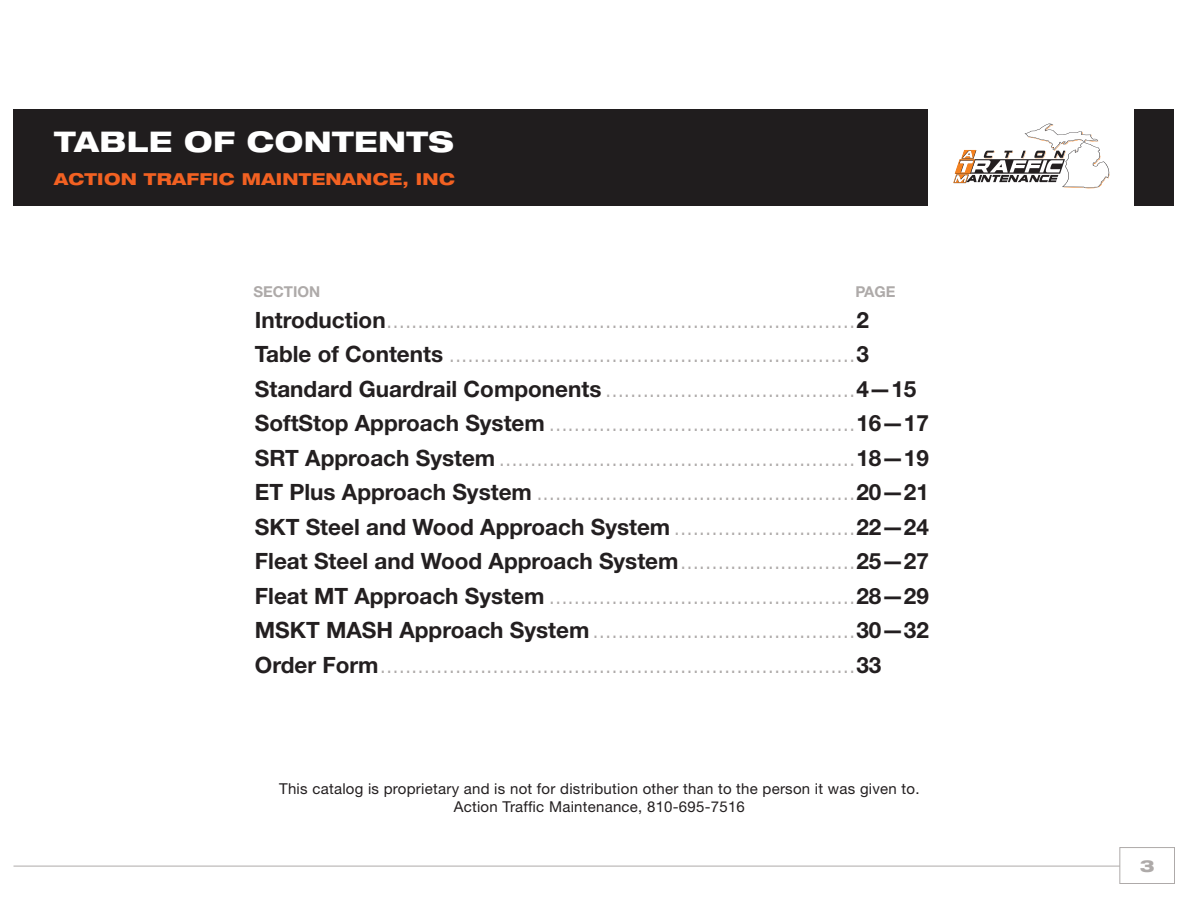
<style>
.page{position:relative;width:1188px;height:918px;background:#fff}
.page>*{position:absolute;margin:0;border:0;box-sizing:border-box;transform-origin:0 0}
.t1{font:800 expanded 28.5px "Helvetica Neue";letter-spacing:.015em;color:#fff}
.t2{font:300 22.5px "Helvetica Neue";color:#aeaaa9}
.t3{font:700 22.5px "Helvetica Neue";color:#231f20}
.t4{font:800 expanded 16.65px "Helvetica Neue";color:#aeaaa9}
.t5{font:800 expanded 16.5px "Helvetica Neue";letter-spacing:.015em;color:#f26122}
.t6{font:15px "Helvetica Neue";letter-spacing:.015em;color:#231f20}
.t7{font:700 15px "Helvetica Neue";color:#aeaaa9}
.s1{font-weight:700;color:#231f20}
.s2{font-weight:300;color:#aeaaa9}
</style>
<div class="page">
<hr style="left:14px;top:866px;width:1160px;height:1px;background:#aeaaa9">
<div style="left:14px;top:110px;width:1160px;height:96px;background:#201d1e"></div>
<div style="left:1119px;top:847px;width:56px;height:37px;background:#fff;border:1px solid #aeaaa9"></div>
<div style="left:929px;top:98px;width:205px;height:126px;background:#fff"></div>
<svg style="left:953px;top:124px;width:157px;height:65px"></svg>
<p class="t1" style="left:54px;top:123px;width:401px">TABLE OF CONTENTS</p>
<p class="t5" style="left:54px;top:169px;width:402px">ACTION TRAFFIC MAINTENANCE, INC</p>
<p class="t7" style="left:253px;top:282px;width:68px">SECTION</p>
<p class="t7" style="left:855px;top:282px;width:42px">PAGE</p>
<p class="t2" style="left:255px;top:306px;width:616px"><span class="s1">Introduction</span>...........................................................................<span class="s1">2</span></p>
<p class="t2" style="left:255px;top:341px;width:616px"><span class="s1">Table of Contents</span> .................................................................<span class="s1">3</span></p>
<p class="t2" style="left:255px;top:375px;width:663px"><span class="s1">Standard Guardrail Components</span> ........................................<span class="s1">4—15</span></p>
<p class="t2" style="left:255px;top:410px;width:676px"><span class="s1">SoftStop Approach System</span> .................................................<span class="s1">16—17</span></p>
<p class="t2" style="left:255px;top:444px;width:676px"><span class="s1">SRT Approach System</span> .........................................................<span class="s1">18—19</span></p>
<p class="t2" style="left:255px;top:479px;width:676px"><span class="s1">ET Plus Approach System</span> ...................................................<span class="s1">20—21</span></p>
<p class="t3" style="left:255px;top:513px;width:676px">SKT Steel and Wood Approach System <span class="s2">.............................</span>22—24</p>
<p class="t3" style="left:255px;top:548px;width:676px">Fleat Steel and Wood Approach System<span class="s2">............................</span>25—27</p>
<p class="t2" style="left:255px;top:582px;width:676px"><span class="s1">Fleat MT Approach System</span> .................................................<span class="s1">28—29</span></p>
<p class="t2" style="left:255px;top:617px;width:676px"><span class="s1">MSKT MASH Approach System</span>..........................................<span class="s1">30—32</span></p>
<p class="t2" style="left:255px;top:651px;width:628px"><span class="s1">Order Form</span>............................................................................<span class="s1">33</span></p>
<p class="t6" style="left:279px;top:780px;width:642px">This catalog is proprietary and is not for distribution other than to the person it was given to.</p>
<p class="t6" style="left:454px;top:798px;width:293px">Action Traffic Maintenance, 810-695-7516</p>
<p class="t4" style="left:1140px;top:855px;width:16px">3</p>
</div>
